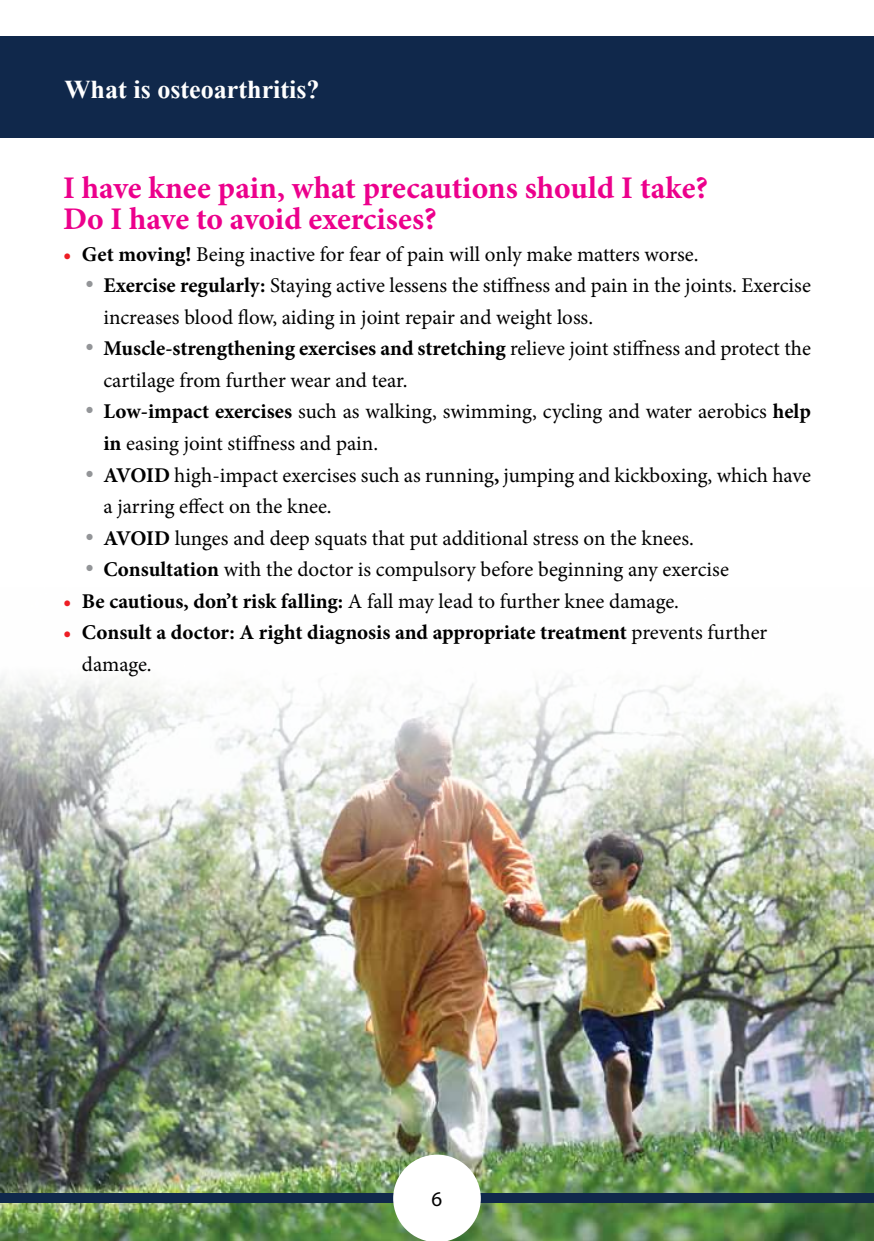
<style>
.page{position:relative;width:874px;height:1241px;background:#fff}
.page>*{position:absolute;margin:0;border:0;box-sizing:border-box;transform-origin:0 0}
.t1{font:700 31.5px/31.5px "Minion Pro";color:#ec008c}
.t2{font:700 31.5px "Shonar Bangla";color:#fff}
.t3{font:21px/31.5px "Minion Pro";color:#000}
.t4{font:700 21px/31.5px "Minion Pro";letter-spacing:-.005em;color:#000}
.t5{font:21px "Myriad Pro";color:#000}
.s1{font-weight:700;color:#ed1d24}
.s2{font-weight:700}
.s3{font-family:"Futura BT";font-weight:300;color:#939598}
.s4{color:#ed1d24}
.s5{font-weight:400}
</style>
<div class="page">
<img style="left:0;top:36px;width:873px;height:1204px">
<div style="left:0;top:1192px;width:873px;height:10px;background:#10284b"></div>
<svg style="left:393px;top:1154px;width:87px;height:86px"></svg>
<h1 class="t2" style="left:64px;top:71px;width:256px">What is osteoarthritis?</h1>
<h1 class="t1" style="left:63px;top:171px;width:646px">I have knee pain, what precautions should I take?<br>Do I have to avoid exercises?</h1>
<p class="t3" style="left:63px;top:238px;width:636px"><span class="s1">•</span> <span class="s2">Get moving!</span> Being inactive for fear of pain will only make matters worse.</p>
<p class="t3" style="left:103px;top:270px;width:708px;text-indent:-20px"><span class="s3">•</span> <span class="s2">Exercise regularly:</span> Staying active lessens the stiffness and pain in the joints. Exercise increases blood flow, aiding in joint repair and weight loss.</p>
<p class="t3" style="left:103px;top:333px;width:708px;text-indent:-20px"><span class="s3">•</span> <span class="s2">Muscle-strengthening exercises and stretching</span> relieve joint stiffness and protect the cartilage from further wear and tear.</p>
<p class="t3" style="left:103px;top:396px;width:708px;text-indent:-20px"><span class="s3">•</span> <span class="s2">Low-impact exercises</span> such as walking, swimming, cycling and water aerobics <span class="s2">help in</span> easing joint stiffness and pain.</p>
<p class="t3" style="left:103px;top:459px;width:708px;text-indent:-20px"><span class="s3">•</span> <span class="s2">AVOID</span> high-impact exercises such as running<span class="s2">,</span> jumping and kickboxing, which have a jarring effect on the knee.</p>
<p class="t3" style="left:83px;top:522px;width:611px"><span class="s3">•</span> <span class="s2">AVOID</span> lunges and deep squats that put additional stress on the knees.</p>
<p class="t3" style="left:83px;top:553px;width:646px"><span class="s3">•</span> <span class="s2">Consultation</span> with the doctor is compulsory before beginning any exercise</p>
<p class="t3" style="left:63px;top:585px;width:617px"><span class="s1">•</span> <span class="s2">Be cautious, don’t risk falling:</span> A fall may lead to further knee damage.</p>
<p class="t4" style="left:82px;top:616px;width:686px;text-indent:-19px"><span class="s4">•</span> Consult a doctor: A right diagnosis and appropriate treatment <span class="s5">prevents further damage.</span></p>
<p class="t5" style="left:431px;top:1185px;width:12px">6</p>
</div>
